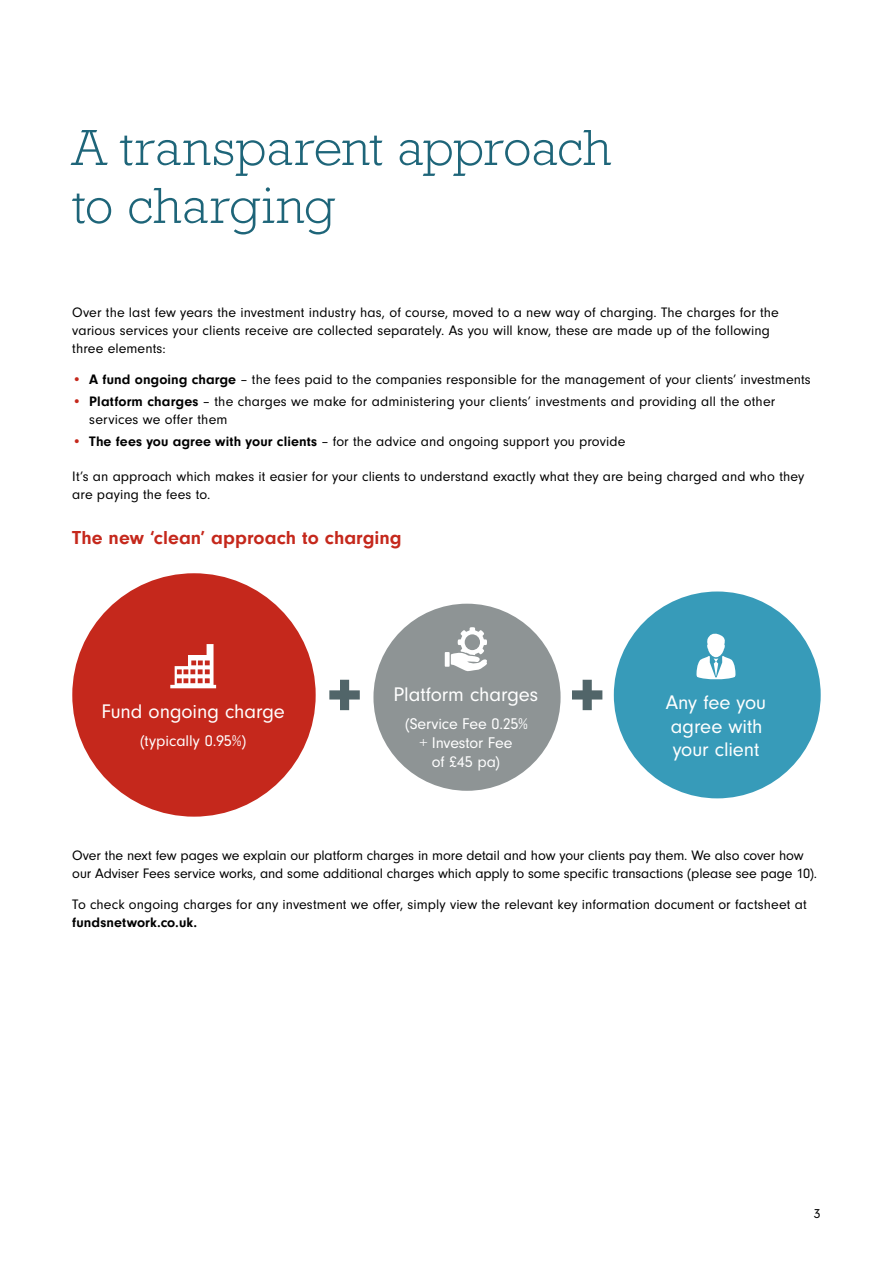
<style>
.page{position:relative;width:893px;height:1263px;background:#fff}
.page>*{position:absolute;margin:0;border:0;box-sizing:border-box;transform-origin:0 0}
.t1{font:300 51.45px/57.9px "Rockwellfor Funds Network";color:#1e6579}
.t2{font:20.4px/23.5px "Neuzeit Gro";letter-spacing:-.005em;color:#fff}
.t3{font:700 19.5px "Neuzeit Gro";letter-spacing:.005em;color:#c5281c}
.t4{font:16.05px/19.4px "Neuzeit Gro";letter-spacing:-.005em;color:#fff;text-align:center}
.t5{font:14.25px/18px "Neuzeit Gro";letter-spacing:.005em;color:#000}
.t6{font:700 14.25px "Neuzeit Gro";letter-spacing:.01em;color:#000}
.t7{font:13.5px "Neuzeit Gro";color:#000}
.s1{color:#c5281c}
.s2{font-weight:700}
</style>
<div class="page">
<div style="left:373px;top:604px;width:188px;height:187px;background:#8e9495;border-radius:50%"></div>
<svg style="left:445px;top:627px;width:42px;height:44px"></svg>
<div style="left:72px;top:573px;width:244px;height:244px;background:#c5281c;border-radius:50%"></div>
<svg style="left:170px;top:644px;width:46px;height:44px"></svg>
<svg style="left:572px;top:680px;width:30px;height:30px"></svg>
<svg style="left:329px;top:680px;width:31px;height:30px"></svg>
<div style="left:614px;top:591px;width:207px;height:207px;background:#379bb9;border-radius:50%"></div>
<svg style="left:696px;top:633px;width:40px;height:47px"></svg>
<h1 class="t1" style="left:72px;top:118px;width:540px">A transparent approach to charging</h1>
<p class="t5" style="left:72px;top:303px;width:708px">Over the last few years the investment industry has, of course, moved to a new way of charging. The charges for the various services your clients receive are collected separately. As you will know, these are made up of the following three elements:</p>
<p class="t5" style="left:72px;top:370px;width:740px"><span class="s1">•</span> <span class="s2">A fund ongoing charge</span> – the fees paid to the companies responsible for the management of your clients’ investments</p>
<p class="t5" style="left:89px;top:392px;width:688px;text-indent:-17px"><span class="s1">•</span> <span class="s2">Platform charges</span> – the charges we make for administering your clients’ investments and providing all the other services we offer them</p>
<p class="t5" style="left:72px;top:433px;width:555px"><span class="s1">•</span> <span class="s2">The fees you agree with your clients</span> – for the advice and ongoing support you provide</p>
<p class="t5" style="left:72px;top:468px;width:734px">It’s an approach which makes it easier for your clients to understand exactly what they are being charged and who they are paying the fees to.</p>
<h3 class="t3" style="left:72px;top:527px;width:331px">The new ‘clean’ approach to charging</h3>
<h2 class="t2" style="left:102px;top:700px;width:185px">Fund ongoing charge</h2>
<p class="t4" style="left:140px;top:731px;width:108px">(typically 0.95%)</p>
<h2 class="t2" style="left:393px;top:683px;width:146px">Platform charges</h2>
<p class="t4" style="left:405px;top:714px;width:124px">(Service Fee 0.25% + Investor Fee<br>of £45 pa)</p>
<h2 class="t2" style="left:666px;top:691px;width:102px">Any fee you agree with your client</h2>
<p class="t5" style="left:72px;top:847px;width:746px">Over the next few pages we explain our platform charges in more detail and how your clients pay them. We also cover how our Adviser Fees service works, and some additional charges which apply to some specific transactions (please see page 10).</p>
<p class="t5" style="left:72px;top:896px;width:736px">To check ongoing charges for any investment we offer, simply view the relevant key information document or factsheet at</p>
<p class="t6" style="left:72px;top:914px;width:126px">fundsnetwork.co.uk.</p>
<p class="t7" style="left:814px;top:1206px;width:8px">3</p>
</div>
